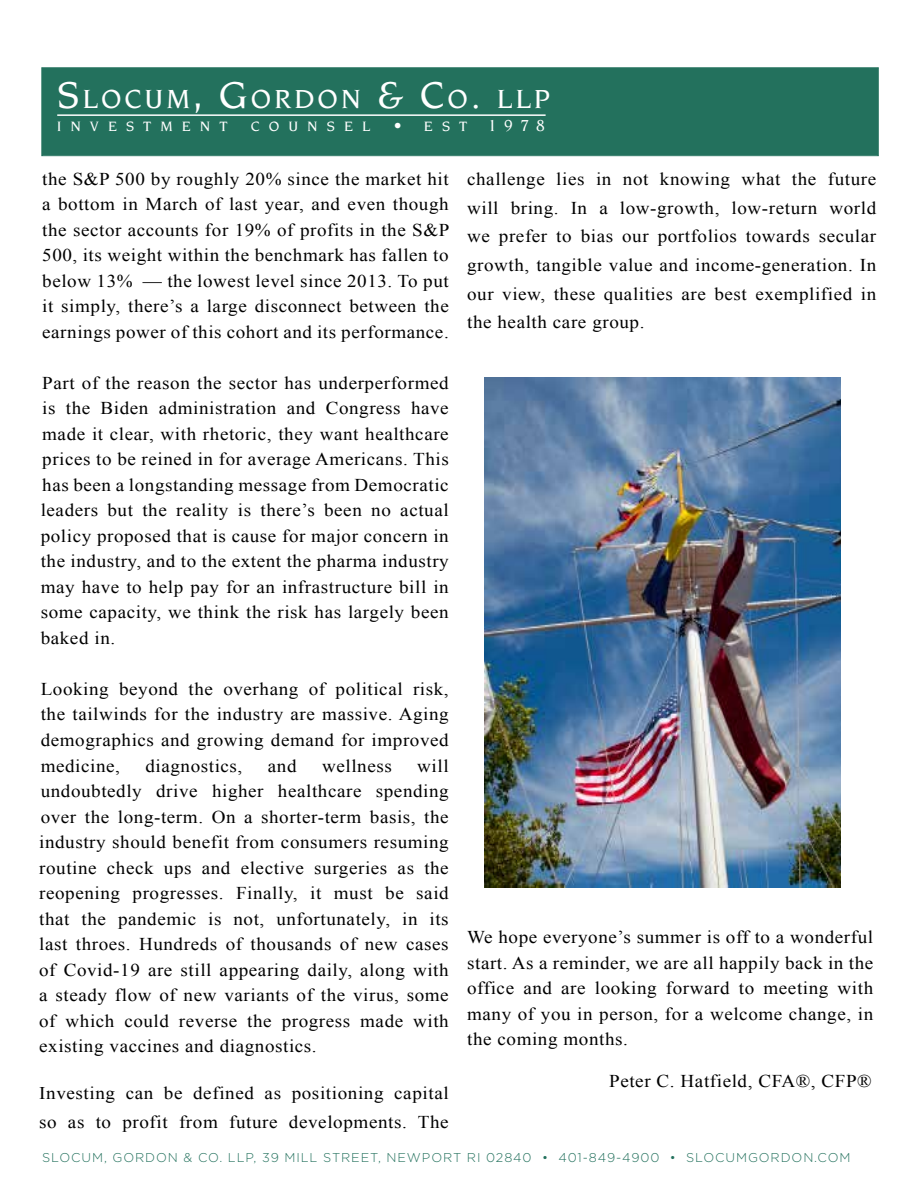
<style>
.page{position:relative;width:918px;height:1188px;background:#fff}
.page>*{position:absolute;margin:0;border:0;box-sizing:border-box;transform-origin:0 0}
.t1{font:500 28.35px "Novarese Std";letter-spacing:.1em;color:#fff}
.t2{font:18px/25.5px "Times New Roman";letter-spacing:.03em;color:#000;text-align:justify;scale:1.06 1}
.t3{font:17.85px "Times New Roman";letter-spacing:.03em;color:#000;scale:1.07 1}
.t4{font:500 17.25px "Novarese Std";color:#fff}
.t5{font:500 14.7px "Novarese Std";letter-spacing:.615em;color:#fff}
.t6{font:300 12.75px "Gotham";letter-spacing:.07em;color:#23715d}
.s1{font-size:40.5px}
.s2{font-size:14.7px}
</style>
<div class="page">
<div style="left:41px;top:67px;width:838px;height:89px;background:#23715d"></div>
<div style="left:43px;top:69px;width:835px;height:86px;border:1px solid #23715d"></div>
<hr style="left:57px;top:114px;width:489px;height:2px;background:#fff">
<img style="left:485px;top:378px;width:356px;height:510px">
<h1 class="t1" style="left:57px;top:83px;width:494px"><span class="s1">S</span>LOCUM<span class="s1">, G</span>ORDON <span class="s1">&amp; C</span>O<span class="s1">.</span> LLP</h1>
<p class="t5" style="left:57px;top:118px;width:172px">INVESTMENT</p>
<p class="t5" style="left:251px;top:118px;width:121px">COUNSEL</p>
<p class="t4" style="left:394px;top:116px;width:153px">• <span class="s2">EST</span> 1978</p>
<p class="t2" style="left:42px;top:166px;width:386px">the S&amp;P 500 by roughly 20% since the market hit a bottom in March of last year, and even though the sector accounts for 19% of profits in the S&amp;P 500, its weight within the benchmark has fallen to below 13% — the lowest level since 2013. To put it simply, there’s a large disconnect between the earnings power of this cohort and its performance.</p>
<p class="t2" style="left:41px;top:370px;width:386px">Part of the reason the sector has underperformed is the Biden administration and Congress have made it clear, with rhetoric, they want healthcare prices to be reined in for average Americans. This has been a longstanding message from Democratic leaders but the reality is there’s been no actual policy proposed that is cause for major concern in the industry, and to the extent the pharma industry may have to help pay for an infrastructure bill in some capacity, we think the risk has largely been baked in.</p>
<p class="t2" style="left:41px;top:676px;width:386px">Looking beyond the overhang of political risk, the tailwinds for the industry are massive. Aging demographics and growing demand for improved medicine,</p>
<p class="t2" style="left:39px;top:752px;width:388px;text-indent:378px">will undoubtedly drive higher healthcare spending over the long-term. On a shorter-term basis, the industry should benefit from consumers resuming routine check ups and elective surgeries as the reopening progresses. Finally, it must be said that the pandemic is not, unfortunately, in its last throes. Hundreds of thousands of new cases of Covid-19 are still appearing daily, along with a steady flow of new variants of the virus, some of which could reverse the progress made with existing vaccines and diagnostics.</p>
<p class="t3" style="left:39px;top:1081px;width:384px">Investing can be defined as positioning capital</p>
<p class="t2" style="left:39px;top:1109px;width:388px">so as to profit from future developments. The</p>
<p class="t2" style="left:146px;top:752px;width:93px">diagnostics,</p>
<p class="t2" style="left:268px;top:752px;width:29px">and</p>
<p class="t2" style="left:322px;top:752px;width:67px">wellness</p>
<p class="t2" style="left:467px;top:164px;width:388px;line-height:28.7px">challenge lies in not knowing what the future will bring. In a low-growth, low-return world we prefer to bias our portfolios towards secular growth, tangible value and income-generation. In our view, these qualities are best exemplified in the health care group.</p>
<p class="t2" style="left:467px;top:924px;width:385px">We hope everyone’s summer is off to a wonderful start. As a reminder, we are all happily back in the office and are looking forward to meeting with many of you in person, for a welcome change, in the coming months.</p>
<p class="t2" style="left:609px;top:1068px;width:249px">Peter C. Hatfield, CFA®, CFP®</p>
<p class="t6" style="left:42px;top:1150px;width:810px">SLOCUM, GORDON &amp; CO. LLP, 39 MILL STREET, NEWPORT RI 02840 • 401-849-4900 • SLOCUMGORDON.COM</p>
</div>
